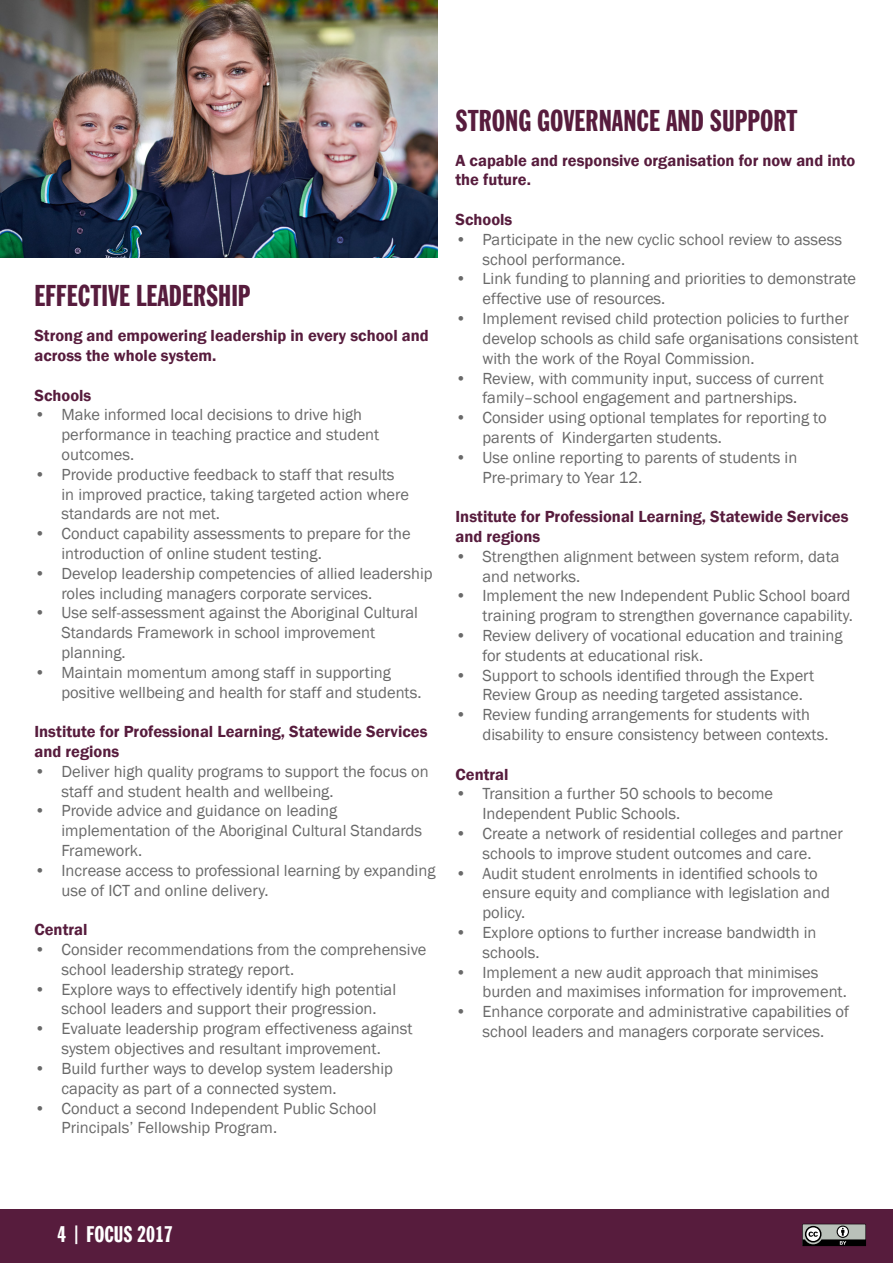
<style>
.page{position:relative;width:893px;height:1263px;background:#fff}
.page>*{position:absolute;margin:0;border:0;box-sizing:border-box;transform-origin:0 0}
.t1{font:30px "Franklin Gothic TL Extra Cn";color:#571c3d}
.t2{font:22.5px "Franklin Gothic TL Extra Cn";color:#fff}
.t3{font:16.5px/19.8px "Franklin Gothic";color:#696969}
.t4{font:600 16.5px/19.8px "Franklin Gothic";color:#571c3d}
</style>
<div class="page">
<div style="left:0;top:1209px;width:893px;height:54px;background:#571c3d"></div>
<svg style="left:802px;top:1224px;width:64px;height:22px"></svg>
<img style="left:0;top:0;width:437px;height:258px">
<h1 class="t1" style="left:34px;top:277px;width:218px">EFFECTIVE LEADERSHIP</h1>
<p class="t4" style="left:34px;top:326px;width:396px">Strong and empowering leadership in every school and across the whole system.</p>
<p class="t4" style="left:34px;top:385px;width:58px">Schools</p>
<p class="t3" style="left:61px;top:405px;width:319px;text-indent:-27px">• Make informed local decisions to drive high performance in teaching practice and student outcomes.</p>
<p class="t3" style="left:61px;top:465px;width:349px;text-indent:-27px">• Provide productive feedback to staff that results in improved practice, taking targeted action where standards are not met.</p>
<p class="t3" style="left:61px;top:524px;width:351px;text-indent:-27px">• Conduct capability assessments to prepare for the introduction of online student testing.</p>
<p class="t3" style="left:61px;top:564px;width:373px;text-indent:-27px">• Develop leadership competencies of allied leadership roles including managers corporate services.</p>
<p class="t3" style="left:61px;top:603px;width:358px;text-indent:-27px">• Use self-assessment against the Aboriginal Cultural<br>Standards Framework in school improvement planning.</p>
<p class="t3" style="left:61px;top:663px;width:361px;text-indent:-27px">• Maintain momentum among staff in supporting positive wellbeing and health for staff and students.</p>
<p class="t4" style="left:34px;top:722px;width:394px">Institute for Professional Learning, Statewide Services and regions</p>
<p class="t3" style="left:61px;top:762px;width:369px;text-indent:-27px">• Deliver high quality programs to support the focus on staff and student health and wellbeing.</p>
<p class="t3" style="left:61px;top:801px;width:362px;text-indent:-27px">• Provide advice and guidance on leading implementation of the Aboriginal Cultural Standards<br>Framework.</p>
<p class="t3" style="left:61px;top:861px;width:375px;text-indent:-27px">• Increase access to professional learning by expanding use of ICT and online delivery.</p>
<p class="t4" style="left:34px;top:920px;width:55px">Central</p>
<p class="t3" style="left:61px;top:940px;width:366px;text-indent:-27px">• Consider recommendations from the comprehensive school leadership strategy report.</p>
<p class="t3" style="left:34px;top:980px;width:363px;text-align:center">• Explore ways to effectively identify high potential school leaders and support their progression.</p>
<p class="t3" style="left:34px;top:1019px;width:380px;text-align:center">• Evaluate leadership program effectiveness against system objectives and resultant improvement.</p>
<p class="t3" style="left:61px;top:1059px;width:333px;text-indent:-27px">• Build further ways to develop system leadership capacity as part of a connected system.</p>
<p class="t3" style="left:61px;top:1098px;width:317px;text-indent:-27px">• Conduct a second Independent Public School<br>Principals’ Fellowship Program.</p>
<h1 class="t1" style="left:455px;top:101px;width:343px">STRONG GOVERNANCE AND SUPPORT</h1>
<p class="t4" style="left:455px;top:150px;width:401px">A capable and responsive organisation for now and into the future.</p>
<p class="t4" style="left:455px;top:210px;width:58px">Schools</p>
<p class="t3" style="left:482px;top:230px;width:361px;text-indent:-27px">• Participate in the new cyclic school review to assess school performance.</p>
<p class="t3" style="left:482px;top:269px;width:375px;text-indent:-27px">• Link funding to planning and priorities to demonstrate effective use of resources.</p>
<p class="t3" style="left:482px;top:309px;width:377px;text-indent:-27px">• Implement revised child protection policies to further develop schools as child safe organisations consistent with the work of the Royal Commission.</p>
<p class="t3" style="left:455px;top:368px;width:370px;text-align:center">• Review, with community input, success of current family–school engagement and partnerships.</p>
<p class="t3" style="left:482px;top:408px;width:346px;text-indent:-27px">• Consider using optional templates for reporting to parents of Kindergarten students.</p>
<p class="t3" style="left:482px;top:448px;width:316px;text-indent:-27px">• Use online reporting to parents of students in<br>Pre‑primary to Year 12.</p>
<p class="t4" style="left:455px;top:507px;width:394px">Institute for Professional Learning, Statewide Services and regions</p>
<p class="t3" style="left:482px;top:547px;width:358px;text-indent:-27px">• Strengthen alignment between system reform, data and networks.</p>
<p class="t3" style="left:455px;top:586px;width:399px;text-align:right">• Implement the new Independent Public School board training program to strengthen governance capability.</p>
<p class="t3" style="left:482px;top:626px;width:362px;text-indent:-27px">• Review delivery of vocational education and training for students at educational risk.</p>
<p class="t3" style="left:482px;top:665px;width:333px;text-indent:-27px">• Support to schools identified through the Expert<br>Review Group as needing targeted assistance.</p>
<p class="t3" style="left:482px;top:705px;width:347px;text-indent:-27px">• Review funding arrangements for students with disability to ensure consistency between contexts.</p>
<p class="t4" style="left:455px;top:764px;width:55px">Central</p>
<p class="t3" style="left:482px;top:784px;width:292px;text-indent:-27px">• Transition a further 50 schools to become<br>Independent Public Schools.</p>
<p class="t3" style="left:455px;top:824px;width:389px;text-align:center">• Create a network of residential colleges and partner schools to improve student outcomes and care.</p>
<p class="t3" style="left:482px;top:863px;width:349px;text-indent:-27px">• Audit student enrolments in identified schools to ensure equity and compliance with legislation and policy.</p>
<p class="t3" style="left:482px;top:923px;width:335px;text-indent:-27px">• Explore options to further increase bandwidth in schools.</p>
<p class="t3" style="left:482px;top:962px;width:366px;text-indent:-27px">• Implement a new audit approach that minimises burden and maximises information for improvement.</p>
<p class="t3" style="left:455px;top:1002px;width:395px;text-align:center">• Enhance corporate and administrative capabilities of school leaders and managers corporate services.</p>
<h2 class="t2" style="left:57px;top:1220px;width:117px">4 | FOCUS 2017</h2>
</div>
